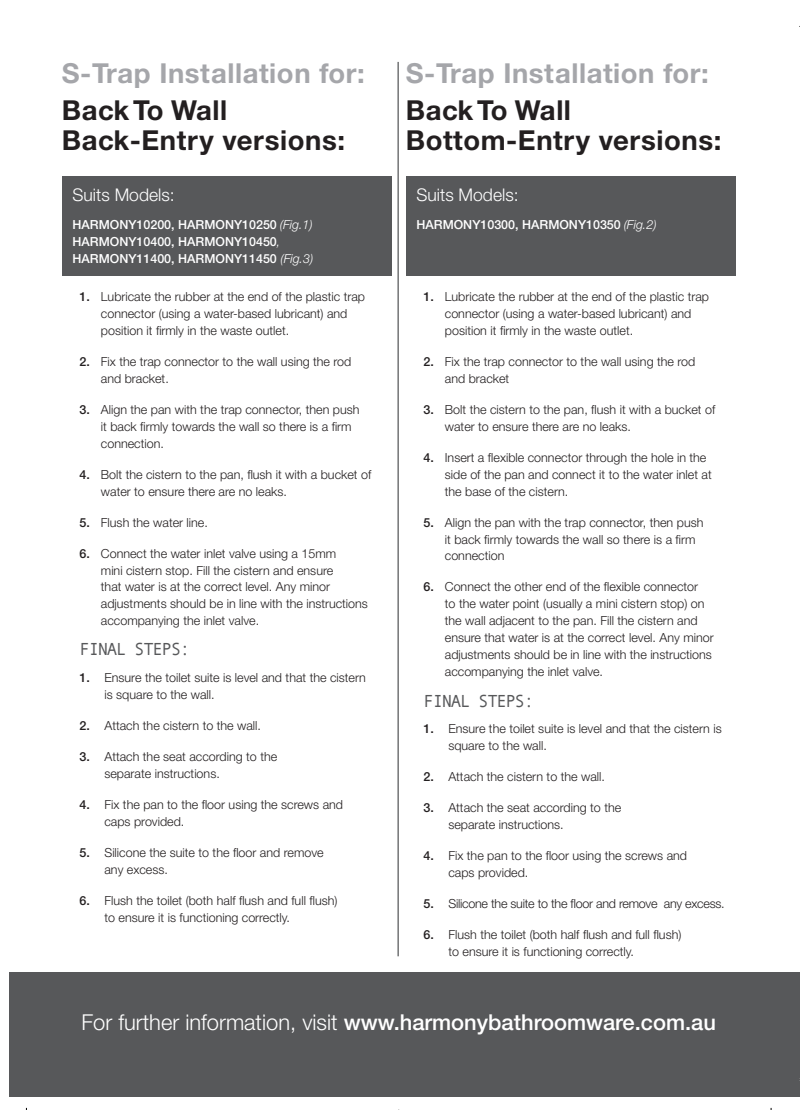
<style>
.page{position:relative;width:800px;height:1110px;background:#fff}
.page>*{position:absolute;margin:0;border:0;box-sizing:border-box;transform-origin:0 0}
.t1{font:700 27.5px/30px "Helvetica Neue CE";letter-spacing:.02em;color:#231f20}
.t2{font:700 27.5px "Helvetica Neue CE";letter-spacing:.02em;color:#a5a6aa}
.t3{font:500 21.88px "Helvetica Neue CE";color:#fff}
.t4{font:300 17.5px "Helvetica Neue CE";color:#fff}
.t5{font:17.5px "Andale Mono";letter-spacing:-.08em;color:#57585a}
.t6{font:300 12.5px/16.9px "Helvetica Neue CE";color:#231f20}
.t7{font:500 12.5px/16.9px "Helvetica Neue CE";color:#fff}
.t8{font:300 12.5px "Helvetica Neue CE";letter-spacing:-.02em;color:#231f20}
.s1{font-weight:300;font-style:italic}
.s2{font-weight:500}
.s3{font-weight:300}
</style>
<div class="page">
<div style="left:62px;top:177px;width:329px;height:99px;background:#57585a"></div>
<div style="left:406px;top:177px;width:329px;height:99px;background:#57585a"></div>
<div style="left:9px;top:972px;width:790px;height:124px;background:#57585a"></div>
<hr style="left:397px;top:62px;width:1px;height:894px;background:#57585a">
<h1 class="t2" style="left:62px;top:56px;width:304px">S-Trap Installation for:</h1>
<h1 class="t1" style="left:62px;top:96px;width:284px">Back To Wall<br>Back-Entry versions:</h1>
<h3 class="t4" style="left:72px;top:184px;width:104px">Suits Models:</h3>
<p class="t7" style="left:72px;top:216px;width:242px">HARMONY10200, HARMONY10250 <span class="s1">(Fig.1)<br></span>HARMONY10400, HARMONY10450<span class="s1">,<br></span>HARMONY11400, HARMONY11450 <span class="s1">(Fig.3)</span></p>
<p class="t6" style="left:101px;top:288px;width:265px;text-indent:-21px"><span class="s2">1.</span> Lubricate the rubber at the end of the plastic trap connector (using a water-based lubricant) and position it firmly in the waste outlet.</p>
<p class="t6" style="left:101px;top:353px;width:252px;text-indent:-21px"><span class="s2">2.</span> Fix the trap connector to the wall using the rod and bracket.</p>
<p class="t6" style="left:101px;top:401px;width:260px;text-indent:-21px"><span class="s2">3.</span> Align the pan with the trap connector, then push it back firmly towards the wall so there is a firm connection.</p>
<p class="t6" style="left:101px;top:465px;width:272px;text-indent:-21px"><span class="s2">4.</span> Bolt the cistern to the pan, flush it with a bucket of water to ensure there are no leaks.</p>
<p class="t6" style="left:80px;top:513px;width:130px"><span class="s2">5.</span> Flush the water line.</p>
<p class="t6" style="left:101px;top:544px;width:268px;text-indent:-21px"><span class="s2">6.</span> Connect the water inlet valve using a 15mm<br>mini cistern stop. Fill the cistern and ensure<br>that water is at the correct level. Any minor adjustments should be in line with the instructions accompanying the inlet valve.</p>
<h3 class="t5" style="left:80px;top:639px;width:112px">FINAL STEPS :</h3>
<p class="t6" style="left:104px;top:668px;width:263px;text-indent:-25px"><span class="s2">1.</span> Ensure the toilet suite is level and that the cistern is square to the wall.</p>
<p class="t6" style="left:80px;top:716px;width:183px"><span class="s2">2.</span> Attach the cistern to the wall.</p>
<p class="t6" style="left:104px;top:747px;width:174px;text-indent:-25px"><span class="s2">3.</span> Attach the seat according to the separate instructions.</p>
<p class="t6" style="left:104px;top:795px;width:240px;text-indent:-25px"><span class="s2">4.</span> Fix the pan to the floor using the screws and caps provided.</p>
<p class="t6" style="left:104px;top:843px;width:221px;text-indent:-25px"><span class="s2">5.</span> Silicone the suite to the floor and remove any excess.</p>
<p class="t6" style="left:104px;top:891px;width:234px;text-indent:-25px"><span class="s2">6.</span> Flush the toilet (both half flush and full flush) to ensure it is functioning correctly.</p>
<h1 class="t2" style="left:406px;top:56px;width:304px">S-Trap Installation for:</h1>
<h1 class="t1" style="left:406px;top:96px;width:317px">Back To Wall<br>Bottom-Entry versions:</h1>
<h3 class="t4" style="left:416px;top:184px;width:104px">Suits Models:</h3>
<p class="t7" style="left:416px;top:216px;width:241px">HARMONY10300, HARMONY10350 <span class="s1">(Fig.2)</span></p>
<p class="t6" style="left:445px;top:288px;width:265px;text-indent:-21px"><span class="s2">1.</span> Lubricate the rubber at the end of the plastic trap connector (using a water-based lubricant) and position it firmly in the waste outlet.</p>
<p class="t6" style="left:445px;top:353px;width:252px;text-indent:-21px"><span class="s2">2.</span> Fix the trap connector to the wall using the rod and bracket</p>
<p class="t6" style="left:445px;top:401px;width:272px;text-indent:-21px"><span class="s2">3.</span> Bolt the cistern to the pan, flush it with a bucket of water to ensure there are no leaks.</p>
<p class="t6" style="left:445px;top:449px;width:268px;text-indent:-21px"><span class="s2">4.</span> Insert a flexible connector through the hole in the side of the pan and connect it to the water inlet at the base of the cistern.</p>
<p class="t6" style="left:445px;top:513px;width:260px;text-indent:-21px"><span class="s2">5.</span> Align the pan with the trap connector, then push it back firmly towards the wall so there is a firm connection</p>
<p class="t6" style="left:445px;top:578px;width:270px;text-indent:-21px"><span class="s2">6.</span> Connect the other end of the flexible connector<br>to the water point (usually a mini cistern stop) on the wall adjacent to the pan. Fill the cistern and ensure that water is at the correct level. Any minor adjustments should be in line with the instructions accompanying the inlet valve.</p>
<h3 class="t5" style="left:423px;top:690px;width:112px">FINAL STEPS :</h3>
<p class="t6" style="left:448px;top:720px;width:275px;text-indent:-25px"><span class="s2">1.</span> Ensure the toilet suite is level and that the cistern is square to the wall.</p>
<p class="t6" style="left:423px;top:768px;width:183px"><span class="s2">2.</span> Attach the cistern to the wall.</p>
<p class="t6" style="left:448px;top:799px;width:174px;text-indent:-25px"><span class="s2">3.</span> Attach the seat according to the separate instructions.</p>
<p class="t6" style="left:448px;top:847px;width:240px;text-indent:-25px"><span class="s2">4.</span> Fix the pan to the floor using the screws and caps provided.</p>
<p class="t8" style="left:423px;top:896px;width:302px"><span class="s2">5.</span> Silicone the suite to the floor and remove any excess.</p>
<p class="t6" style="left:448px;top:926px;width:234px;text-indent:-25px"><span class="s2">6.</span> Flush the toilet (both half flush and full flush) to ensure it is functioning correctly.</p>
<h2 class="t3" style="left:81px;top:1009px;width:636px"><span class="s3">For further information, visit</span> www.harmonybathroomware.com.au</h2>
</div>
